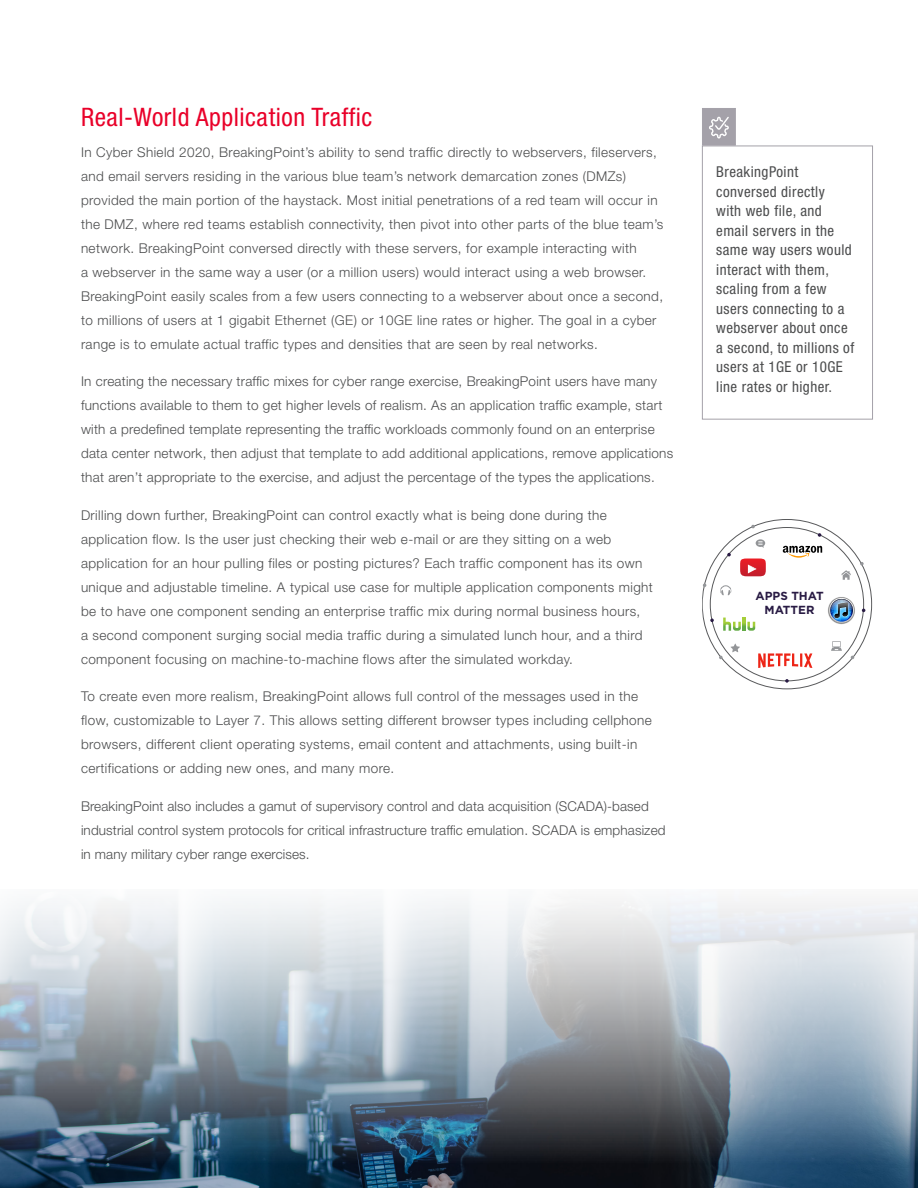
<style>
.page{position:relative;width:918px;height:1188px;background:#fff}
.page>*{position:absolute;margin:0;border:0;box-sizing:border-box;transform-origin:0 0}
.KT_-_Header_1{font:condensed 25.5px "Helvetica Neue LT Std";letter-spacing:.02em;color:#e90029}
.KT-_Sidebar_Copy{font:condensed 15px/19.5px "Helvetica Neue LT Std";letter-spacing:.03em;color:#4b4c4d}
.KT_-_Body_Text{font:300 13.5px/24px "Helvetica Neue LT Std";letter-spacing:.03em;color:#4b4c4d}
.KT_-_Body_Text-2{font:300 13.5px/24px "Helvetica Neue LT Std";letter-spacing:.01em;color:#4b4c4d}
.t1{font:700 11.7px/14.1px "Gotham";color:#291b44;text-align:center}
</style>
<div class="page">
<img style="left:1px;top:1163px;width:916px;height:25px">
<img style="left:0;top:901px;width:918px;height:262px">
<svg style="left:702px;top:519px;width:170px;height:170px"></svg>
<div style="left:702px;top:146px;width:171px;height:274px;border:1px solid #a4a1a9"></div>
<div style="left:702px;top:108px;width:34px;height:38px;background:#a4a1a9;border:1px solid #a4a1a9"></div>
<svg style="left:709px;top:116px;width:20px;height:23px"></svg>
<p class="KT_-_Header_1" style="left:81px;top:102px;width:293px">Real-World Application Traffic</p>
<p class="KT_-_Body_Text" style="left:81px;top:140px;width:584px">In Cyber Shield 2020, BreakingPoint’s ability to send traffic directly to webservers, fileservers, and email servers residing in the various blue team’s network demarcation zones (DMZs) provided the main portion of the haystack. Most initial penetrations of a red team will occur in the DMZ, where red teams establish connectivity, then pivot into other parts of the blue team’s network. BreakingPoint conversed directly with these servers, for example interacting with<br>a webserver in the same way a user (or a million users) would interact using a web browser.<br>BreakingPoint easily scales from a few users connecting to a webserver about once a second, to millions of users at 1 gigabit Ethernet (GE) or 10GE line rates or higher. The goal in a cyber range is to emulate actual traffic types and densities that are seen by real networks.</p>
<p class="KT_-_Body_Text" style="left:81px;top:369px;width:594px">In creating the necessary traffic mixes for cyber range exercise, BreakingPoint users have many functions available to them to get higher levels of realism. As an application traffic example, start with a predefined template representing the traffic workloads commonly found on an enterprise data center network, then adjust that template to add additional applications, remove applications that aren’t appropriate to the exercise, and adjust the percentage of the types the applications.</p>
<p class="KT_-_Body_Text" style="left:81px;top:503px;width:573px">Drilling down further, BreakingPoint can control exactly what is being done during the application flow. Is the user just checking their web e-mail or are they sitting on a web application for an hour pulling files or posting pictures? Each traffic component has its own unique and adjustable timeline. A typical use case for multiple application components might be to have one component sending an enterprise traffic mix during normal business hours,<br>a second component surging social media traffic during a simulated lunch hour, and a third component focusing on machine-to-machine flows after the simulated workday.</p>
<p class="KT_-_Body_Text" style="left:81px;top:684px;width:572px">To create even more realism, BreakingPoint allows full control of the messages used in the flow, customizable to Layer 7. This allows setting different browser types including cellphone browsers, different client operating systems, email content and attachments, using built-in certifications or adding new ones, and many more.</p>
<p class="KT_-_Body_Text-2" style="left:81px;top:794px;width:586px">BreakingPoint also includes a gamut of supervisory control and data acquisition (SCADA)-based industrial control system protocols for critical infrastructure traffic emulation. SCADA is emphasized in many military cyber range exercises.</p>
<p class="KT-_Sidebar_Copy" style="left:716px;top:162px;width:140px">BreakingPoint conversed directly<br>with web file, and email servers in the same way users would interact with them, scaling from a few users connecting to a webserver about once a second, to millions of users at 1GE or 10GE line rates or higher.</p>
<p class="t1" style="left:755px;top:589px;width:70px">APPS THAT<br>MATTER</p>
</div>
